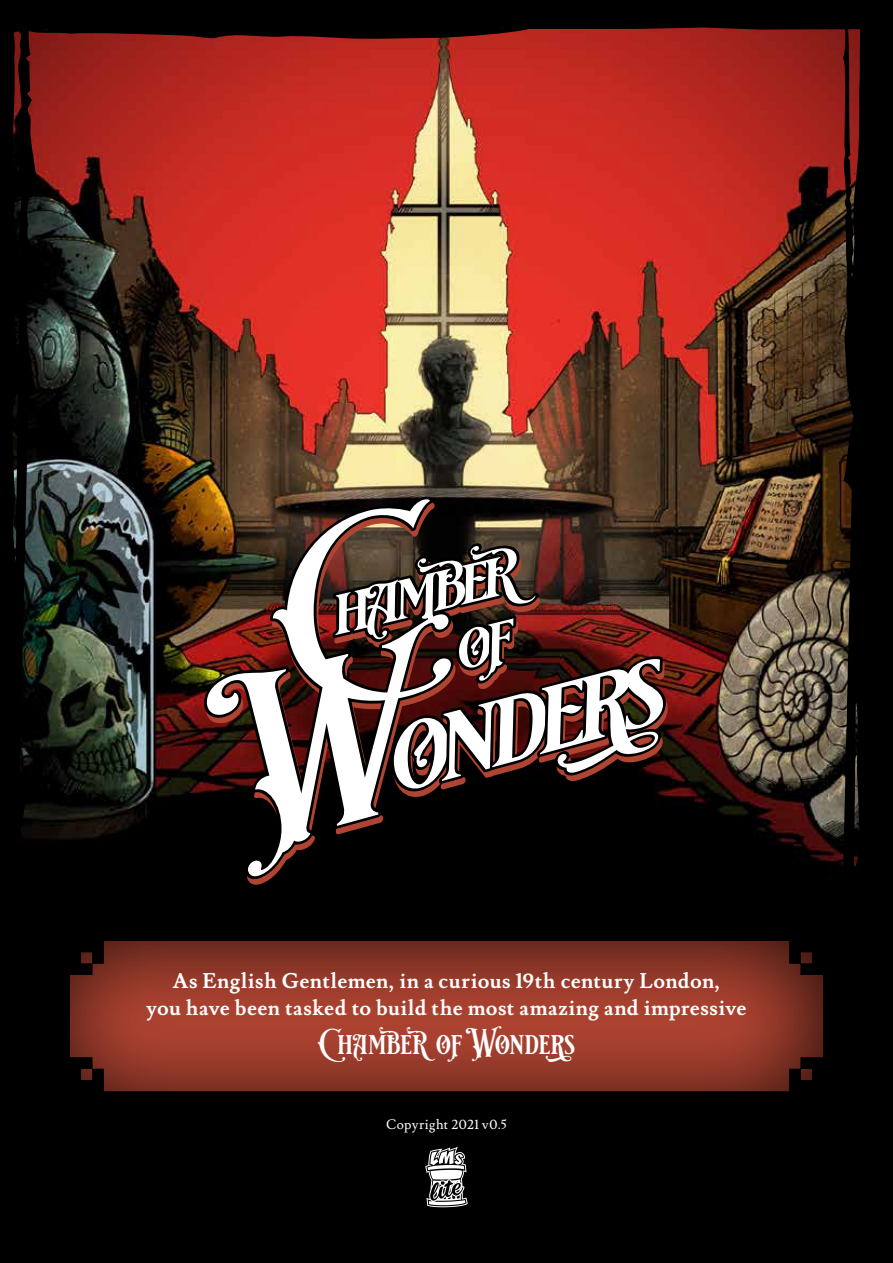
<style>
.page{position:relative;width:893px;height:1263px;background:#fff}
.page>*{position:absolute;margin:0;border:0;box-sizing:border-box;transform-origin:0 0}
.t1{font:27px "Royal Signage";letter-spacing:.005em;color:#fff}
.t2{font:700 21px/27px "Lusitana";letter-spacing:.02em;color:#fff;text-align:center}
.t3{font:13.5px "Lusitana";letter-spacing:.03em;color:#fff}
</style>
<div class="page">
<img style="left:0;top:0;width:893px;height:1263px">
<img style="left:204px;top:496px;width:334px;height:384px">
<svg style="left:391px;top:615px;width:277px;height:182px"></svg>
<svg style="left:425px;top:1147px;width:43px;height:60px"></svg>
<div style="left:68px;top:938px;width:756px;height:154px;background:#000;opacity:.75"></div>
<p class="t2" style="left:146px;top:968px;width:602px">As English Gentlemen, in a curious 19th century London,<br>you have been tasked to build the most amazing and impressive</p>
<p class="t1" style="left:318px;top:1021px;width:259px">Chamberof Wonders</p>
<p class="t3" style="left:386px;top:1116px;width:122px">Copyright 2021 v0.5</p>
</div>
